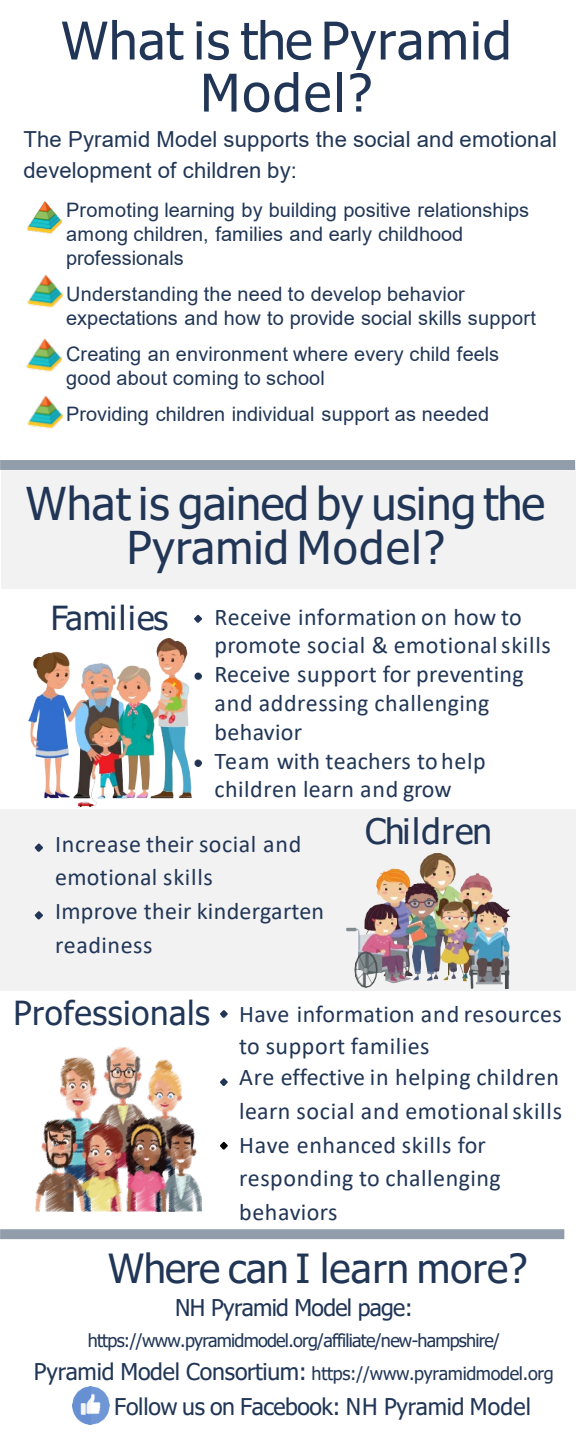
<style>
.page{position:relative;width:576px;height:1440px;background:#fff}
.page>*{position:absolute;margin:0;border:0;box-sizing:border-box;transform-origin:0 0}
.t1{font:52px/52px "Tahoma";letter-spacing:.02em;color:#213656;text-align:center}
.t2{font:45.2px/44px "Tahoma";color:#213656;text-align:center}
.t3{font:40px "Tahoma";color:#213656}
.t4{font:35px "Tahoma";letter-spacing:.015em;color:#213656}
.t5{font:33.2px "Tahoma";letter-spacing:.02em;color:#213656}
.t6{font:33.2px "Tahoma";letter-spacing:-.005em;color:#213656}
.t7{font:24px/28.8px "Calibri";letter-spacing:.02em;color:#213656}
.t8{font:23px "Tahoma";letter-spacing:-.02em;color:#213656}
.t9{font:22px/30.8px "Arial";letter-spacing:.01em;color:#213656}
.t10{font:20px/24px "Arial";letter-spacing:.005em;color:#213656}
.t11{font:18px "Tahoma";letter-spacing:-.04em;color:#213656}
.t12{font:18px "Tahoma";letter-spacing:-.02em;color:#213656}
.s1{font-size:23px}
</style>
<div class="page">
<div style="left:1px;top:468px;width:575px;height:120px;background:#f2f2f2"></div>
<div style="left:0;top:809px;width:575px;height:181px;background:#f2f2f2"></div>
<div style="left:0;top:1229px;width:564px;height:10px;background:#919daa"></div>
<div style="left:0;top:460px;width:575px;height:10px;background:#919daa"></div>
<svg style="left:220px;top:1010px;width:8px;height:8px"></svg>
<svg style="left:220px;top:1078px;width:8px;height:8px"></svg>
<svg style="left:220px;top:1142px;width:8px;height:8px"></svg>
<svg style="left:35px;top:844px;width:8px;height:8px"></svg>
<svg style="left:35px;top:911px;width:8px;height:8px"></svg>
<svg style="left:194px;top:615px;width:8px;height:8px"></svg>
<img style="left:28px;top:638px;width:174px;height:168px">
<img style="left:36px;top:1048px;width:166px;height:163px">
<img style="left:48px;top:1124px;width:18px;height:25px">
<img style="left:346px;top:853px;width:165px;height:135px">
<img style="left:72px;top:1387px;width:37px;height:37px">
<img style="left:27px;top:201px;width:36px;height:33px">
<img style="left:27px;top:274px;width:36px;height:34px">
<img style="left:26px;top:338px;width:36px;height:34px">
<img style="left:27px;top:395px;width:36px;height:34px">
<h2 class="t1" style="left:61px;top:18px;width:452px">What is the Pyramid<br>Model?</h2>
<p class="t9" style="left:23px;top:124px;width:535px">The Pyramid Model supports the social and emotional development of children by:</p>
<p class="t10" style="left:66px;top:198px;width:465px">Promoting learning by building positive relationships among children, families and early childhood professionals</p>
<p class="t10" style="left:66px;top:282px;width:471px">Understanding the need to develop behavior expectations and how to provide social skills support</p>
<p class="t10" style="left:66px;top:342px;width:434px">Creating an environment where every child feels good about coming to school</p>
<p class="t10" style="left:66px;top:402px;width:425px">Providing children individual support as needed</p>
<p class="t2" style="left:26px;top:485px;width:521px">What is gained by using the<br>Pyramid Model?</p>
<p class="t6" style="left:51px;top:595px;width:119px">Families</p>
<p class="t7" style="left:215px;top:602px;width:338px">Receive information on how to promote social &amp; emotionalskills<br>Receive support for preventing and addressing challenging behavior</p>
<p class="t7" style="left:215px;top:746px;width:273px">Team with teachers to help children learn and grow</p>
<p class="t7" style="left:55px;top:829px;width:248px">Increase their social and</p>
<p class="t7" style="left:55px;top:863px;width:159px">emotional skills</p>
<p class="t7" style="left:55px;top:894px;width:270px;line-height:33.8px">Improve their kindergarten readiness</p>
<p class="t4" style="left:365px;top:808px;width:128px">Children</p>
<p class="t5" style="left:13px;top:991px;width:198px">Professionals</p>
<p class="t7" style="left:239px;top:999px;width:324px">Have information and resources</p>
<p class="t7" style="left:239px;top:1031px;width:192px">to support families</p>
<p class="t7" style="left:239px;top:1060px;width:324px;line-height:33.6px">Are effective in helping children learn social and emotionalskills<br>Have enhanced skills for responding to challenging behaviors</p>
<p class="t3" style="left:108px;top:1241px;width:421px">Where can I learn more?</p>
<p class="t8" style="left:175px;top:1292px;width:239px">NH Pyramid Model page:</p>
<p class="t11" style="left:88px;top:1328px;width:414px">https://www.pyramidmodel.org/affiliate/new-hampshire/</p>
<p class="t12" style="left:34px;top:1361px;width:521px"><span class="s1">Pyramid Model Consortium:</span> https://www.pyramidmodel.org</p>
<p class="t8" style="left:114px;top:1392px;width:418px">Follow us on Facebook: NH Pyramid Model</p>
</div>
